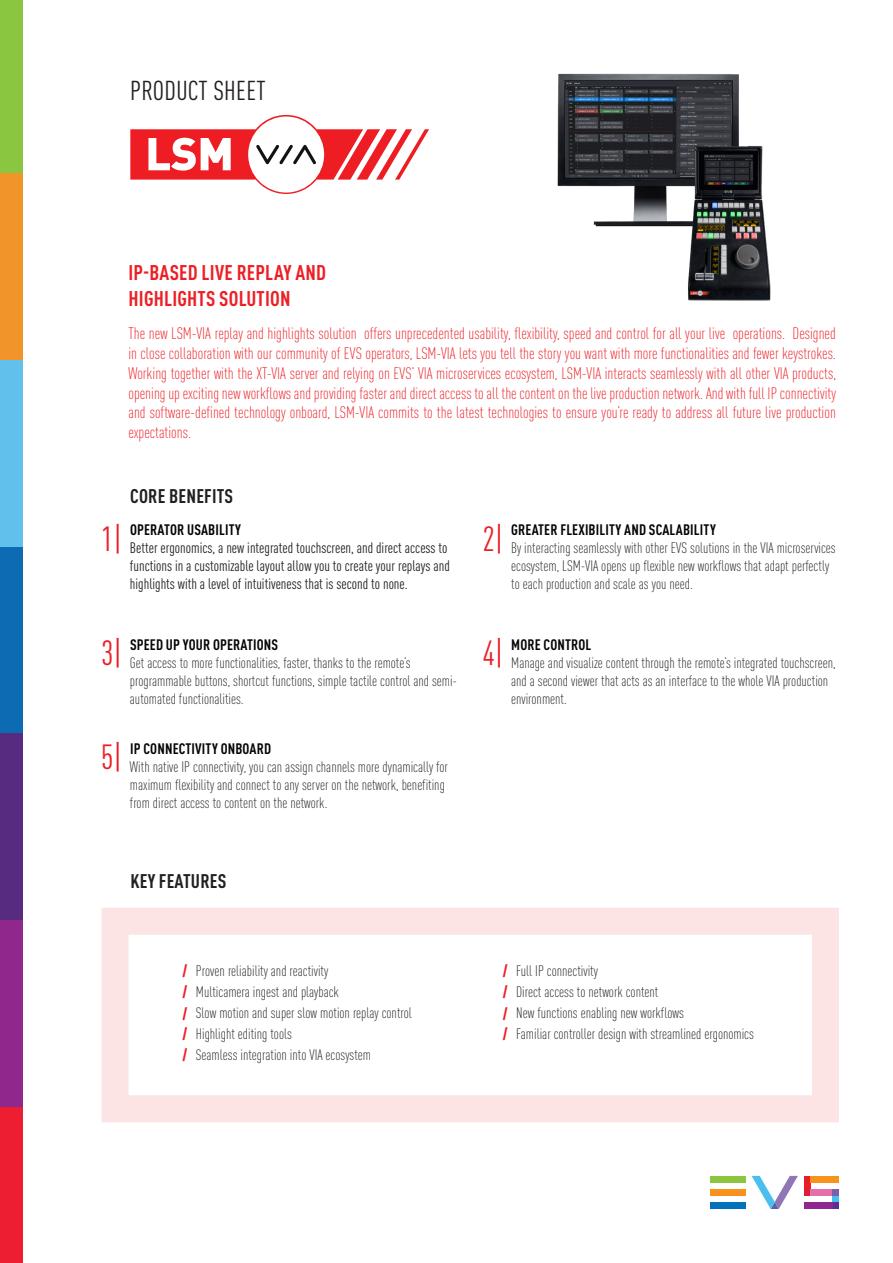
<style>
.page{position:relative;width:893px;height:1263px;background:#fff}
.page>*{position:absolute;margin:0;border:0;box-sizing:border-box;transform-origin:0 0}
.t1{font:condensed 34.5px "DINOT";color:#ed1f26}
.t2{font:condensed 27px "DINOT";letter-spacing:.01em;color:#231f20}
.t3{font:700 condensed 21px/25.2px "DINOT";letter-spacing:.01em;color:#ed1f26}
.t4{font:700 condensed 19.5px "DINOT";letter-spacing:.01em;color:#231f20}
.t5{font:300 condensed 16.5px/19.8px "DINOT";color:#ed1f26;text-align:justify}
.t6{font:300 condensed 15px/18px "DINOT";color:#231f20}
.t7{font:condensed 15px/18px "DINOT";color:#231f20}
.t8{font:700 condensed 15px "DINOT";letter-spacing:.01em;color:#040503}
.t9{font:900 condensed 15px "DINOT";color:#ed1f26}
</style>
<div class="page">
<svg style="left:130px;top:115px;width:299px;height:79px"></svg>
<div style="left:0;top:0;width:23px;height:173px;background:#8bc640"></div>
<div style="left:0;top:173px;width:23px;height:187px;background:#f1942a"></div>
<div style="left:0;top:360px;width:23px;height:187px;background:#61c0ec"></div>
<div style="left:0;top:547px;width:23px;height:186px;background:#0c6bb3"></div>
<div style="left:0;top:733px;width:23px;height:187px;background:#572b7f"></div>
<div style="left:0;top:920px;width:23px;height:187px;background:#8f278d"></div>
<div style="left:0;top:1107px;width:23px;height:156px;background:#ed1e32"></div>
<img style="left:557px;top:73px;width:214px;height:228px">
<div style="left:710px;top:1176px;width:36px;height:6px;background:#8bc63e"></div>
<div style="left:710px;top:1189px;width:36px;height:7px;background:#f7931d"></div>
<div style="left:710px;top:1202px;width:36px;height:7px;background:#0072bc"></div>
<div style="left:804px;top:1182px;width:6px;height:7px;background:#ee1d23"></div>
<div style="left:804px;top:1189px;width:6px;height:7px;background:#da1f37"></div>
<div style="left:810px;top:1189px;width:22px;height:7px;background:#e46faa"></div>
<svg style="left:804px;top:1176px;width:6px;height:6px"></svg>
<div style="left:810px;top:1176px;width:29px;height:6px;background:#f7931d"></div>
<div style="left:832px;top:1189px;width:7px;height:7px;background:#795fa9"></div>
<div style="left:832px;top:1196px;width:7px;height:6px;background:#4abfee"></div>
<div style="left:832px;top:1202px;width:7px;height:7px;background:#5b2e91"></div>
<div style="left:804px;top:1202px;width:28px;height:7px;background:#90268f"></div>
<svg style="left:751px;top:1176px;width:47px;height:33px"></svg>
<p class="t2" style="left:130px;top:75px;width:137px">PRODUCT SHEET</p>
<p class="t3" style="left:129px;top:260px;width:199px">IP-BASED LIVE REPLAY AND<br>HIGHLIGHTS SOLUTION</p>
<p class="t5" style="left:128px;top:324px;width:709px">The new LSM-VIA replay and highlights solution offers unprecedented usability, flexibility, speed and control for all your live operations. Designed in close collaboration with our community of EVS operators, LSM-VIA lets you tell the story you want with more functionalities and fewer keystrokes.<br>Working together with the XT-VIA server and relying on EVS’ VIA microservices ecosystem, LSM-VIA interacts seamlessly with all other VIA products, opening up exciting new workflows and providing faster and direct access to all the content on the live production network. And with full IP connectivity and software-defined technology onboard, LSM-VIA commits to the latest technologies to ensure you’re ready to address all future live production expectations.</p>
<p class="t4" style="left:130px;top:484px;width:105px">CORE BENEFITS</p>
<p class="t1" style="left:101px;top:519px;width:23px">1|</p>
<p class="t8" style="left:130px;top:521px;width:113px">OPERATOR USABILITY</p>
<p class="t7" style="left:130px;top:539px;width:321px">Better ergonomics, a new integrated touchscreen, and direct access to functions in a customizable layout allow you to create your replays and highlights with a level of intuitiveness that is second to none.</p>
<p class="t1" style="left:482px;top:519px;width:23px">2|</p>
<p class="t8" style="left:511px;top:521px;width:206px">GREATER FLEXIBILITY AND SCALABILITY</p>
<p class="t6" style="left:511px;top:539px;width:326px">By interacting seamlessly with other EVS solutions in the VIA microservices ecosystem, LSM-VIA opens up flexible new workflows that adapt perfectly to each production and scale as you need.</p>
<p class="t1" style="left:101px;top:633px;width:23px">3|</p>
<p class="t8" style="left:130px;top:636px;width:150px">SPEED UP YOUR OPERATIONS</p>
<p class="t6" style="left:130px;top:654px;width:329px">Get access to more functionalities, faster, thanks to the remote’s programmable buttons, shortcut functions, simple tactile control and semi&shy;automated functionalities.</p>
<p class="t1" style="left:482px;top:633px;width:23px">4|</p>
<p class="t8" style="left:511px;top:636px;width:82px">MORE CONTROL</p>
<p class="t6" style="left:511px;top:654px;width:326px">Manage and visualize content through the remote’s integrated touchscreen, and a second viewer that acts as an interface to the whole VIA production environment.</p>
<p class="t1" style="left:101px;top:737px;width:23px">5|</p>
<p class="t8" style="left:130px;top:739px;width:143px">IP CONNECTIVITY ONBOARD</p>
<p class="t6" style="left:130px;top:758px;width:319px">With native IP connectivity, you can assign channels more dynamically for maximum flexibility and connect to any server on the network, benefiting from direct access to content on the network.</p>
<p class="t4" style="left:130px;top:869px;width:97px">KEY FEATURES</p>
<p class="t9" style="left:182px;top:961px;width:6px">/</p>
<p class="t6" style="left:516px;top:962px;width:83px">Full IP connectivity</p>
<p class="t6" style="left:516px;top:983px;width:144px">Direct access to network content</p>
<p class="t6" style="left:516px;top:1004px;width:169px">New functions enabling new workflows</p>
<p class="t6" style="left:516px;top:1025px;width:239px">Familiar controller design with streamlined ergonomics</p>
<p class="t9" style="left:503px;top:961px;width:6px">/</p>
<p class="t9" style="left:503px;top:982px;width:6px">/</p>
<p class="t9" style="left:503px;top:1004px;width:6px">/</p>
<p class="t9" style="left:503px;top:1025px;width:6px">/</p>
<p class="t6" style="left:196px;top:962px;width:134px">Proven reliability and reactivity</p>
<p class="t6" style="left:196px;top:983px;width:145px">Multicamera ingest and playback</p>
<p class="t6" style="left:196px;top:1004px;width:217px">Slow motion and super slow motion replay control</p>
<p class="t6" style="left:196px;top:1025px;width:97px">Highlight editing tools</p>
<p class="t6" style="left:196px;top:1046px;width:177px">Seamless integration into VIA ecosystem</p>
<p class="t9" style="left:182px;top:982px;width:6px">/</p>
<p class="t9" style="left:182px;top:1004px;width:6px">/</p>
<p class="t9" style="left:182px;top:1025px;width:6px">/</p>
<p class="t9" style="left:182px;top:1045px;width:6px">/</p>
</div>
